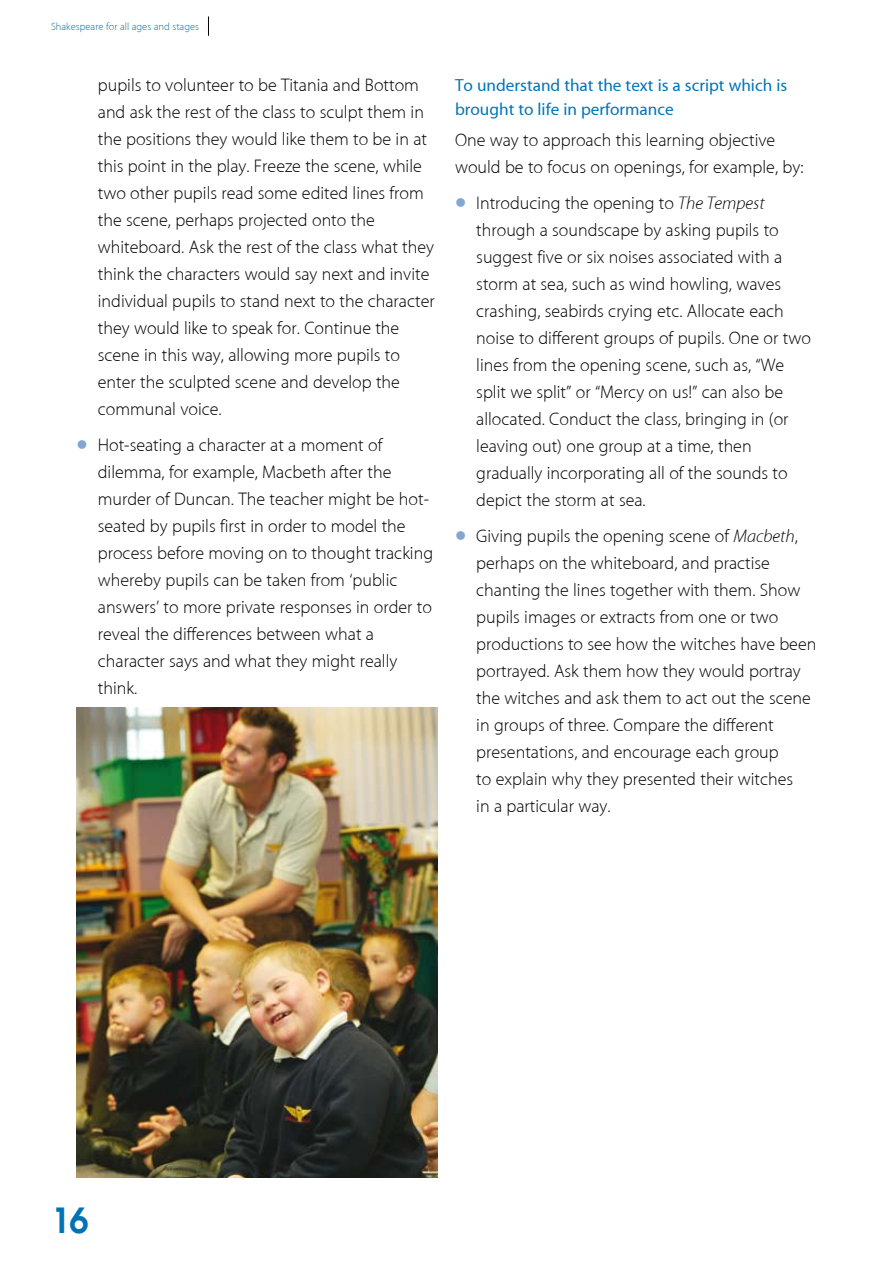
<style>
.page{position:relative;width:893px;height:1263px;background:#fff}
.page>*{position:absolute;margin:0;border:0;box-sizing:border-box;transform-origin:0 0}
.t1{font:600 34.5px "Avant Garde";color:#0073b7}
.t2{font:18px/27px "Myriad MM Light";color:#000}
.t3{font:17.25px/24px "Myriad MM";color:#0073b7}
.t4{font:10.5px "Myriad MM Light";color:#0073b7}
.s1{color:#83a6d3}
.s2{font-style:italic}
</style>
<div class="page">
<svg style="left:208px;top:16px;width:1px;height:20px"></svg>
<img style="left:77px;top:707px;width:361px;height:471px">
<p class="t4" style="left:51px;top:21px;width:150px">Shakespeare for all ages and stages</p>
<p class="t2" style="left:98px;top:73px;width:338px">pupils to volunteer to be Titania and Bottom and ask the rest of the class to sculpt them in the positions they would like them to be in at this point in the play. Freeze the scene, while two other pupils read some edited lines from the scene, perhaps projected onto the whiteboard. Ask the rest of the class what they think the characters would say next and invite individual pupils to stand next to the character they would like to speak for. Continue the scene in this way, allowing more pupils to enter the sculpted scene and develop the communal voice.</p>
<p class="t2" style="left:98px;top:433px;width:337px;text-indent:-21px"><span class="s1">●</span> Hot-seating a character at a moment of dilemma, for example, Macbeth after the murder of Duncan. The teacher might be hot&shy;seated by pupils first in order to model the process before moving on to thought tracking whereby pupils can be taken from ‘public answers’ to more private responses in order to reveal the differences between what a character says and what they might really think.</p>
<p class="t3" style="left:455px;top:74px;width:334px">To understand that the text is a script which is brought to life in performance</p>
<p class="t2" style="left:455px;top:128px;width:350px">One way to approach this learning objective would be to focus on openings, for example, by:</p>
<p class="t2" style="left:476px;top:191px;width:336px;text-indent:-21px"><span class="s1">●</span> Introducing the opening to <span class="s2">The Tempest </span>through a soundscape by asking pupils to suggest five or six noises associated with a storm at sea, such as wind howling, waves crashing, seabirds crying etc. Allocate each noise to different groups of pupils. One or two lines from the opening scene, such as, “We split we split” or “Mercy on us!” can also be allocated. Conduct the class, bringing in (or leaving out) one group at a time, then gradually incorporating all of the sounds to depict the storm at sea.</p>
<p class="t2" style="left:476px;top:524px;width:342px;text-indent:-21px"><span class="s1">●</span> Giving pupils the opening scene of <span class="s2">Macbeth</span>, perhaps on the whiteboard, and practise chanting the lines together with them. Show pupils images or extracts from one or two productions to see how the witches have been portrayed. Ask them how they would portray the witches and ask them to act out the scene in groups of three. Compare the different presentations, and encourage each group<br>to explain why they presented their witches<br>in a particular way.</p>
<h1 class="t1" style="left:51px;top:1197px;width:39px">16</h1>
</div>
